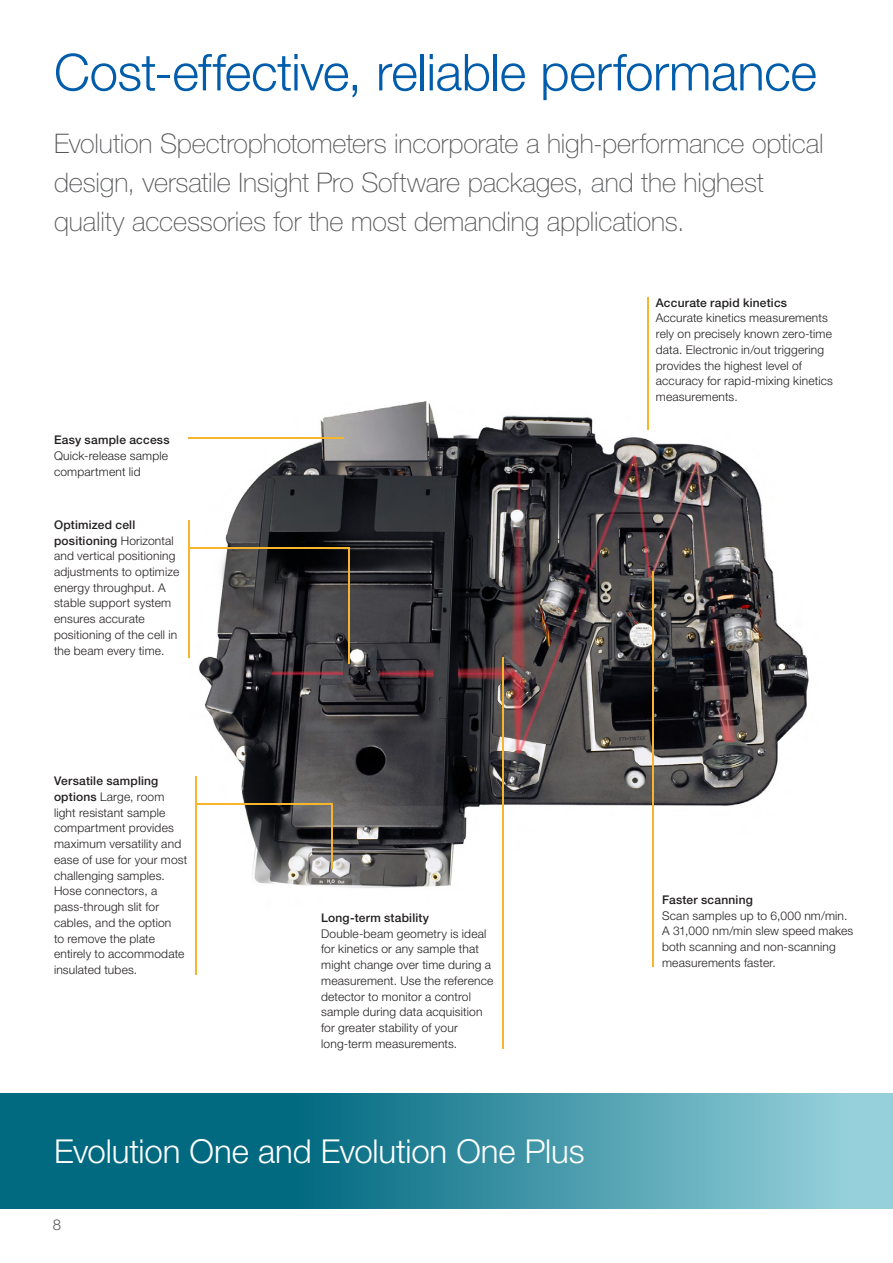
<style>
.page{position:relative;width:893px;height:1263px;background:#fff}
.page>*{position:absolute;margin:0;border:0;box-sizing:border-box;transform-origin:0 0}
.t1{font:300 51px "Helvetica Neue LTW1 G";letter-spacing:-.01em;color:#015dab}
.t2{font:300 33px "Helvetica Neue LTW1 G";letter-spacing:-.005em;color:#fff}
.t3{font:100 27px/39px "Helvetica Neue LTW1 G";letter-spacing:-.005em;color:#57585a}
.t4{font:300 15px "Helvetica Neue LTW1 G";color:#57585a}
.t5{font:300 12px/15.8px "Helvetica Neue LTW1 G";letter-spacing:.015em;color:#231f20}
.t6{font:500 12px "Helvetica Neue LTW1 G";letter-spacing:.02em;color:#231f20}
.s1{font-weight:500}
</style>
<div class="page">
<img style="left:189px;top:316px;width:620px;height:592px">
<hr style="left:188px;top:437px;width:156px;height:1px;background:#f7b42d">
<hr style="left:188px;top:547px;width:161px;height:1px;background:#f7b42d">
<hr style="left:348px;top:547px;width:1px;height:116px;background:#f7b42d">
<hr style="left:188px;top:520px;width:1px;height:137px;background:#f7b42d">
<hr style="left:196px;top:804px;width:136px;height:1px;background:#f7b42d">
<hr style="left:196px;top:777px;width:1px;height:198px;background:#f7b42d">
<hr style="left:647px;top:298px;width:1px;height:132px;background:#f7b42d">
<hr style="left:503px;top:658px;width:1px;height:391px;background:#f7b42d">
<hr style="left:653px;top:571px;width:1px;height:396px;background:#f7b42d">
<hr style="left:331px;top:804px;width:1px;height:65px;background:#f7b42d">
<svg style="left:0;top:1094px;width:893px;height:115px;background:#368ea0"></svg>
<h1 class="t1" style="left:54px;top:41px;width:764px">Cost-effective, reliable performance</h1>
<h3 class="t3" style="left:54px;top:124px;width:771px">Evolution Spectrophotometers incorporate a high-performance optical design, versatile Insight Pro Software packages, and the highest quality accessories for the most demanding applications.</h3>
<p class="t6" style="left:54px;top:433px;width:117px">Easy sample access</p>
<p class="t5" style="left:54px;top:448px;width:116px">Quick-release sample compartment lid</p>
<p class="t5" style="left:54px;top:517px;width:127px"><span class="s1">Optimized cell positioning</span> Horizontal and vertical positioning adjustments to optimize energy throughput. A stable support system ensures accurate positioning of the cell in the beam every time.</p>
<p class="t5" style="left:54px;top:773px;width:135px"><span class="s1">Versatile sampling options</span> Large, room light resistant sample compartment provides maximum versatility and ease of use for your most challenging samples.<br>Hose connectors, a pass-through slit for cables, and the option<br>to remove the plate entirely to accommodate insulated tubes.</p>
<p class="t6" style="left:321px;top:910px;width:110px">Long-term stability</p>
<p class="t5" style="left:321px;top:925px;width:174px">Double-beam geometry is ideal for kinetics or any sample that might change over time during a measurement. Use the reference detector to monitor a control sample during data acquisition for greater stability of your long-term measurements.</p>
<h2 class="t2" style="left:54px;top:1131px;width:532px">Evolution One and Evolution One Plus</h2>
<p class="t4" style="left:53px;top:1215px;width:10px">8</p>
<p class="t6" style="left:656px;top:295px;width:133px">Accurate rapid kinetics</p>
<p class="t5" style="left:656px;top:310px;width:179px">Accurate kinetics measurements rely on precisely known zero-time data. Electronic in/out triggering provides the highest level of accuracy for rapid-mixing kinetics measurements.</p>
<p class="t6" style="left:662px;top:892px;width:92px">Faster scanning</p>
<p class="t5" style="left:662px;top:907px;width:193px">Scan samples up to 6,000 nm/min.<br>A 31,000 nm/min slew speed makes both scanning and non-scanning measurements faster.</p>
</div>
